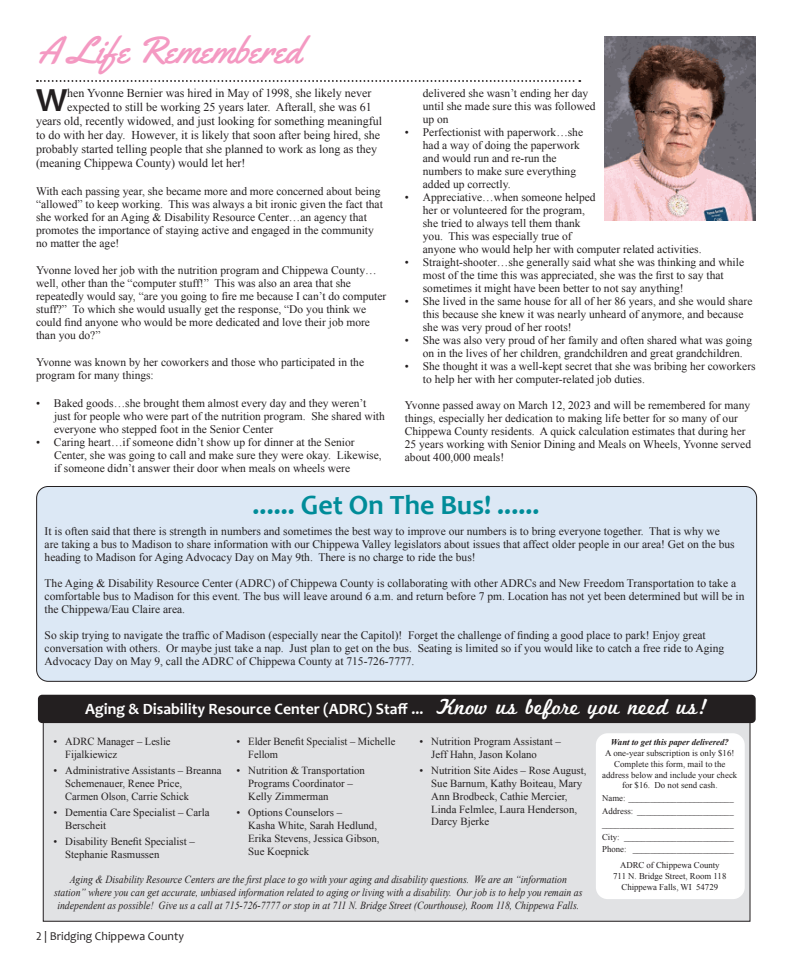
<style>
.page{position:relative;width:792px;height:972px;background:#fff}
.page>*{position:absolute;margin:0;border:0;box-sizing:border-box;transform-origin:0 0}
.SR_Dropped_Cap{font:38px "Yellowtail";color:#f499c2}
.SR_Dropped_Cap-2{font:700 34px "Candara";color:#231f20}
.SR_body_text{font:700 28px "Candara";color:#008c99}
.SR_body_text-2{font:700 15.8px "Candara";color:#fff}
.SR_Dropped_Cap-3{font:12px "Times New Roman";color:#231f20}
.t1{font:12px "Candara";color:#231f20}
.SR_body_text-3{font:11.5px/13px "Times New Roman";color:#231f20}
.SR_body_text-4{font:10.8px/12.8px "Times New Roman";color:#231f20}
.SR_body_text-5{font:italic 10.8px/12.8px "Times New Roman";color:#231f20;text-align:center;scale:.9 1}
.SR_body_text-6{font:8.9px/10.8px "Times New Roman";color:#231f20;text-align:center}
.SR_body_text-7{font:italic 700 8.9px "Times New Roman";color:#231f20}
.s1{font-family:"Marketing Script";font-weight:400;font-size:22.6px}
</style>
<div class="page">
<div style="left:43px;top:704px;width:707px;height:217px;background:#e1e2e4"></div>
<div style="left:38px;top:695px;width:718px;height:28px;background:#231f20;border-radius:4px"></div>
<div style="left:596px;top:733px;width:149px;height:166px;background:#fff;border-radius:12px"></div>
<svg style="left:37px;top:80px;width:543px;height:2px"></svg>
<img style="left:605px;top:36px;width:151px;height:184px">
<div style="left:37px;top:486px;width:720px;height:195px;background:#dce8f5;border-radius:12px"></div>
<div style="left:36px;top:486px;width:721px;height:196px;border:1px solid #231f20;border-radius:12px"></div>
<p class="SR_Dropped_Cap" style="left:38px;top:26px;width:264px">A Life Remembered</p>
<p class="SR_Dropped_Cap-2" style="left:36px;top:80px;width:33px">W</p>
<p class="SR_Dropped_Cap-3" style="left:67px;top:85px;width:306px">hen Yvonne Bernier was hired in May of 1998, she likely never</p>
<p class="SR_body_text-3" style="left:423px;top:86px;width:174px">delivered she wasn’t ending her day until she made sure this was followed up on</p>
<p class="SR_body_text-3" style="left:423px;top:125px;width:162px;text-indent:-18px">• Perfectionist with paperwork…she had a way of doing the paperwork and would run and re-run the numbers to make sure everything added up correctly.</p>
<p class="SR_body_text-3" style="left:423px;top:190px;width:280px;text-indent:-18px">• Appreciative…when someone helped<br>her or volunteered for the program,<br>she tried to always tell them thank<br>you. This was especially true of<br>anyone who would help her with computer related activities.</p>
<p class="SR_body_text-3" style="left:423px;top:255px;width:323px;text-indent:-18px">• Straight-shooter…she generally said what she was thinking and while most of the time this was appreciated, she was the first to say that sometimes it might have been better to not say anything!</p>
<p class="SR_body_text-3" style="left:423px;top:294px;width:331px;text-indent:-18px">• She lived in the same house for all of her 86 years, and she would share this because she knew it was nearly unheard of anymore, and because she was very proud of her roots!</p>
<p class="SR_body_text-3" style="left:423px;top:333px;width:331px;text-indent:-18px">• She was also very proud of her family and often shared what was going on in the lives of her children, grandchildren and great grandchildren.</p>
<p class="SR_body_text-3" style="left:423px;top:359px;width:334px;text-indent:-18px">• She thought it was a well-kept secret that she was bribing her coworkers to help her with her computer-related job duties.</p>
<p class="SR_body_text-3" style="left:405px;top:398px;width:348px">Yvonne passed away on March 12, 2023 and will be remembered for many things, especially her dedication to making life better for so many of our Chippewa County residents. A quick calculation estimates that during her 25 years working with Senior Dining and Meals on Wheels, Yvonne served about 400,000 meals!</p>
<p class="SR_body_text" style="left:253px;top:488px;width:289px">...... Get On The Bus! ......</p>
<p class="SR_body_text-3" style="left:45px;top:525px;width:692px">It is often said that there is strength in numbers and sometimes the best way to improve our numbers is to bring everyone together. That is why we are taking a bus to Madison to share information with our Chippewa Valley legislators about issues that affect older people in our area! Get on the bus heading to Madison for Aging Advocacy Day on May 9th. There is no charge to ride the bus!</p>
<p class="SR_body_text-3" style="left:45px;top:577px;width:701px">The Aging &amp; Disability Resource Center (ADRC) of Chippewa County is collaborating with other ADRCs and New Freedom Transportation to take a comfortable bus to Madison for this event. The bus will leave around 6 a.m. and return before 7 pm. Location has not yet been determined but will be in the Chippewa/Eau Claire area.</p>
<p class="SR_body_text-3" style="left:45px;top:629px;width:681px">So skip trying to navigate the traffic of Madison (especially near the Capitol)! Forget the challenge of finding a good place to park! Enjoy great conversation with others. Or maybe just take a nap. Just plan to get on the bus. Seating is limited so if you would like to catch a free ride to Aging<br>Advocacy Day on May 9, call the ADRC of Chippewa County at 715-726-7777.</p>
<p class="SR_Dropped_Cap-3" style="left:67px;top:99px;width:306px">expected to still be working 25 years later. Afterall, she was 61</p>
<p class="SR_Dropped_Cap-3" style="left:36px;top:113px;width:348px">years old, recently widowed, and just looking for something meaningful</p>
<p class="SR_Dropped_Cap-3" style="left:36px;top:127px;width:346px">to do with her day. However, it is likely that soon after being hired, she</p>
<p class="SR_Dropped_Cap-3" style="left:36px;top:141px;width:343px">probably started telling people that she planned to work as long as they</p>
<p class="SR_Dropped_Cap-3" style="left:36px;top:155px;width:211px">(meaning Chippewa County) would let her!</p>
<p class="SR_body_text-3" style="left:36px;top:184px;width:348px">With each passing year, she became more and more concerned about being “allowed” to keep working. This was always a bit ironic given the fact that she worked for an Aging &amp; Disability Resource Center…an agency that promotes the importance of staying active and engaged in the community no matter the age!</p>
<p class="SR_body_text-3" style="left:36px;top:263px;width:352px">Yvonne loved her job with the nutrition program and Chippewa County… well, other than the “computer stuff!” This was also an area that she repeatedly would say, “are you going to fire me because I can’t do computer stuff?” To which she would usually get the response, “Do you think we could find anyone who would be more dedicated and love their job more than you do?”</p>
<p class="SR_body_text-3" style="left:36px;top:356px;width:330px">Yvonne was known by her coworkers and those who participated in the program for many things:</p>
<p class="SR_body_text-3" style="left:54px;top:396px;width:332px;text-indent:-18px">• Baked goods…she brought them almost every day and they weren’t just for people who were part of the nutrition program. She shared with everyone who stepped foot in the Senior Center</p>
<p class="SR_body_text-3" style="left:54px;top:435px;width:329px;text-indent:-18px">• Caring heart…if someone didn’t show up for dinner at the Senior<br>Center, she was going to call and make sure they were okay. Likewise, if someone didn’t answer their door when meals on wheels were</p>
<p class="SR_body_text-2" style="left:85px;top:700px;width:625px">Aging &amp; Disability Resource Center (ADRC) Staff ... <span class="s1">Know us before you need us!</span></p>
<p class="SR_body_text-4" style="left:65px;top:735px;width:107px;text-indent:-12px">• ADRC Manager – Leslie<br>Fijalkiewicz</p>
<p class="SR_body_text-4" style="left:65px;top:764px;width:158px;text-indent:-12px">• Administrative Assistants – Breanna<br>Schemenauer, Renee Price,<br>Carmen Olson, Carrie Schick</p>
<p class="SR_body_text-4" style="left:65px;top:806px;width:146px;text-indent:-12px">• Dementia Care Specialist – Carla<br>Berscheit</p>
<p class="SR_body_text-4" style="left:65px;top:835px;width:131px;text-indent:-12px">• Disability Benefit Specialist –<br>Stephanie Rasmussen</p>
<p class="SR_body_text-4" style="left:248px;top:735px;width:149px;text-indent:-12px">• Elder Benefit Specialist – Michelle<br>Fellom</p>
<p class="SR_body_text-4" style="left:248px;top:764px;width:118px;text-indent:-12px">• Nutrition &amp; Transportation<br>Programs Coordinator –<br>Kelly Zimmerman</p>
<p class="SR_body_text-4" style="left:248px;top:806px;width:133px;text-indent:-12px">• Options Counselors –<br>Kasha White, Sarah Hedlund,<br>Erika Stevens, Jessica Gibson,<br>Sue Koepnick</p>
<p class="SR_body_text-4" style="left:431px;top:735px;width:131px;text-indent:-12px">• Nutrition Program Assistant –<br>Jeff Hahn, Jason Kolano</p>
<p class="SR_body_text-4" style="left:431px;top:764px;width:157px;text-indent:-12px">• Nutrition Site Aides – Rose August,<br>Sue Barnum, Kathy Boiteau, Mary<br>Ann Brodbeck, Cathie Mercier,<br>Linda Felmlee, Laura Henderson,<br>Darcy Bjerke</p>
<p class="SR_body_text-5" style="left:54px;top:873px;width:589px">Aging &amp; Disability Resource Centers are the first place to go with your aging and disability questions. We are an “information station” where you can get accurate, unbiased information related to aging or living with a disability. Our job is to help you remain as independent as possible! Give us a call at 715-726-7777 or stop in at 711 N. Bridge Street (Courthouse), Room 118, Chippewa Falls.</p>
<p class="t1" style="left:36px;top:928px;width:149px">2 | Bridging Chippewa County</p>
<p class="SR_body_text-7" style="left:611px;top:736px;width:120px">Want to get this paper delivered?</p>
<p class="SR_body_text-6" style="left:602px;top:747px;width:137px">A one-year subscription is only $16!<br>Complete this form, mail to the address below and include your check for $16. Do not send cash.</p>
<p class="SR_body_text-6" style="left:602px;top:793px;width:133px">Name: ________________________</p>
<p class="SR_body_text-6" style="left:602px;top:805px;width:133px">Address: ______________________</p>
<p class="SR_body_text-6" style="left:602px;top:818px;width:133px">______________________________</p>
<p class="SR_body_text-6" style="left:602px;top:831px;width:133px">City: _________________________</p>
<p class="SR_body_text-6" style="left:602px;top:844px;width:133px">Phone: _______________________</p>
<p class="SR_body_text-6" style="left:620px;top:860px;width:101px">ADRC of Chippewa County</p>
<p class="SR_body_text-6" style="left:613px;top:870px;width:115px">711 N. Bridge Street, Room 118</p>
<p class="SR_body_text-6" style="left:622px;top:881px;width:98px">Chippewa Falls, WI 54729</p>
</div>
